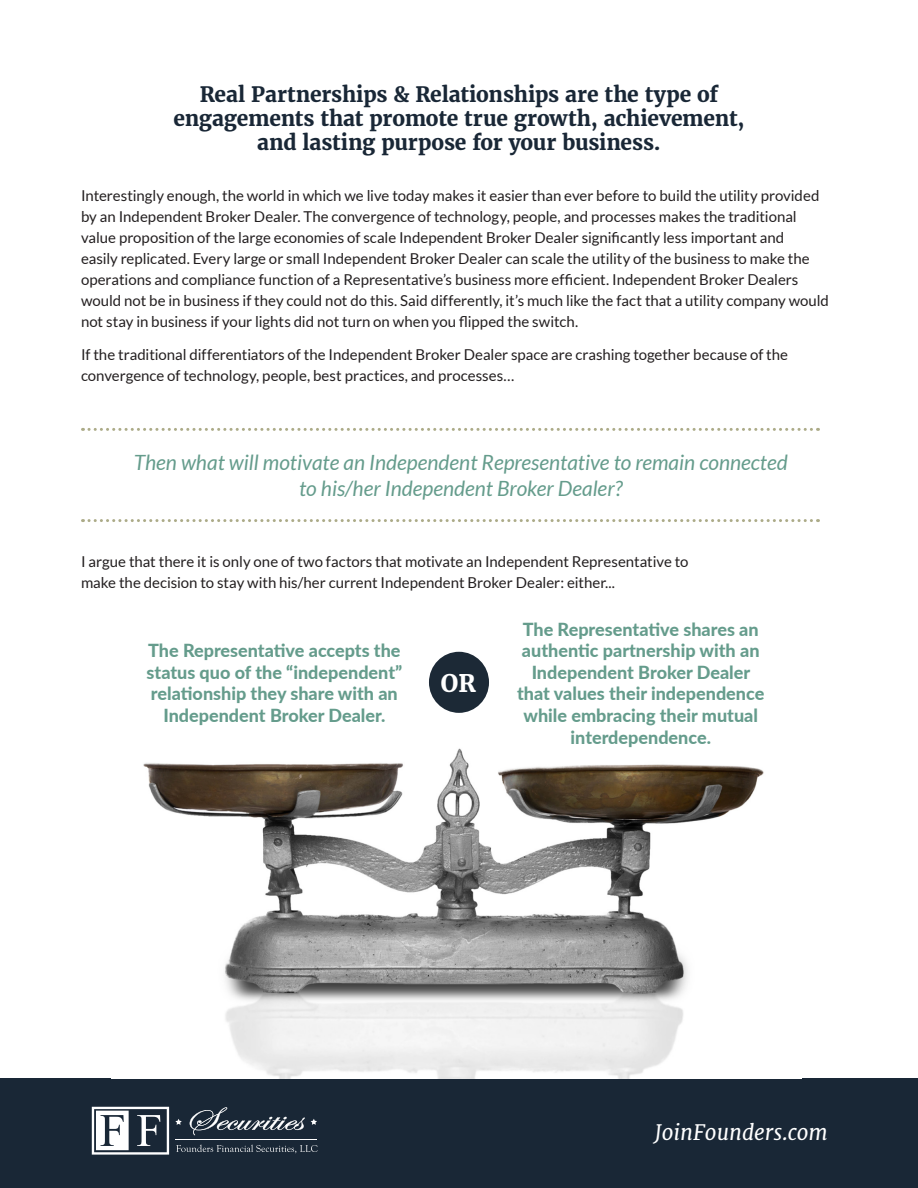
<style>
.page{position:relative;width:918px;height:1188px;background:#fff}
.page>*{position:absolute;margin:0;border:0;box-sizing:border-box;transform-origin:0 0}
.t1{font:700 24px "Merriweather";color:#fff}
.t2{font:700 21px/24px "Merriweather";letter-spacing:-.01em;color:#192736;text-align:center}
.callout{font:italic 21px/25.2px "Lato";color:#659c8c;text-align:center}
.t3{font:italic 21px "Merriweather";color:#fff}
.callout-2{font:800 18px/21.6px "Lato";color:#659c8c;text-align:center}
.body_text{font:15px/21px "Lato";color:#231f20}
</style>
<div class="page">
<div style="left:0;top:1078px;width:918px;height:110px;background:#192736"></div>
<svg style="left:190px;top:1107px;width:115px;height:28px"></svg>
<svg style="left:175px;top:1119px;width:7px;height:6px"></svg>
<svg style="left:311px;top:1119px;width:6px;height:6px"></svg>
<hr style="left:175px;top:1139px;width:142px;height:1px;background:#fff">
<svg style="left:176px;top:1145px;width:142px;height:8px"></svg>
<svg style="left:92px;top:1107px;width:77px;height:48px"></svg>
<img style="left:143px;top:651px;width:621px;height:427px">
<svg style="left:82px;top:519px;width:729px;height:3px"></svg>
<svg style="left:82px;top:428px;width:729px;height:3px"></svg>
<div style="left:429px;top:652px;width:60px;height:61px;background:#1c2936;border-radius:50%"></div>
<p class="t2" style="left:173px;top:82px;width:573px">Real Partnerships &amp; Relationships are the type of engagements that promote true growth, achievement, and lasting purpose for your business.</p>
<p class="body_text" style="left:81px;top:185px;width:750px">Interestingly enough, the world in which we live today makes it easier than ever before to build the utility provided by an Independent Broker Dealer. The convergence of technology, people, and processes makes the traditional value proposition of the large economies of scale Independent Broker Dealer significantly less important and<br>easily replicated. Every large or small Independent Broker Dealer can scale the utility of the business to make the operations and compliance function of a Representative’s business more efficient. Independent Broker Dealers would not be in business if they could not do this. Said differently, it’s much like the fact that a utility company would not stay in business if your lights did not turn on when you flipped the switch.</p>
<p class="body_text" style="left:81px;top:344px;width:709px">If the traditional differentiators of the Independent Broker Dealer space are crashing together because of the convergence of technology, people, best practices, and processes…</p>
<p class="callout" style="left:134px;top:451px;width:656px">Then what will motivate an Independent Representative to remain connected to his/her Independent Broker Dealer?</p>
<p class="body_text" style="left:81px;top:551px;width:609px">I argue that there it is only one of two factors that motivate an Independent Representative to make the decision to stay with his/her current Independent Broker Dealer: either...</p>
<p class="callout-2" style="left:147px;top:639px;width:257px">The Representative accepts the status quo of the “independent” relationship they share with an<br>Independent Broker Dealer.</p>
<p class="t1" style="left:441px;top:667px;width:36px">OR</p>
<p class="callout-2" style="left:517px;top:617px;width:249px">The Representative shares an authentic partnership with an<br>Independent Broker Dealer that values their independence while embracing their mutual interdependence.</p>
<h2 class="t3" style="left:654px;top:1119px;width:175px">JoinFounders.com</h2>
</div>
